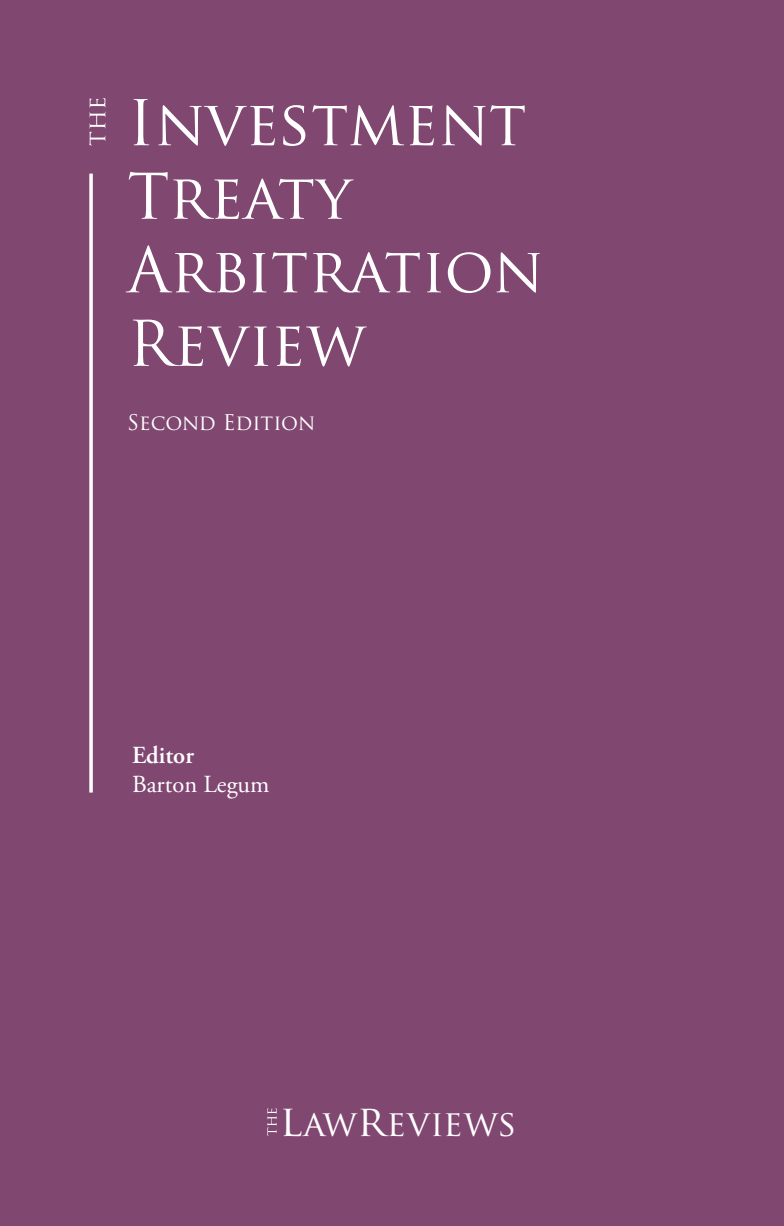
<style>
.page{position:relative;width:784px;height:1226px;background:#fff}
.page>*{position:absolute;margin:0;border:0;box-sizing:border-box;transform-origin:0 0}
.t1{font:61.25px/73.5px "Trajan Pro";color:#fff}
.t2{font:35.52px "Trajan Pro";color:#fff}
.t3{font:24.5px "Adobe Garamond Pro";color:#fff}
.t4{font:600 24.5px "Adobe Garamond Pro";color:#fff}
.t5{font:21px "Trajan Pro";letter-spacing:-.01em;color:#fff}
.s1{font-size:42.52px}
</style>
<div class="page">
<div style="left:0;top:0;width:784px;height:1225px;background:#804771"></div>
<svg style="left:89px;top:98px;width:16px;height:47px"></svg>
<svg style="left:89px;top:173px;width:4px;height:619px;background:#efe7ed"></svg>
<svg style="left:267px;top:1108px;width:10px;height:27px"></svg>
<p class="t1" style="left:127px;top:86px;width:417px">Investment<br>Treaty<br>Arbitration<br>Review</p>
<p class="t5" style="left:127px;top:409px;width:189px">Second Edition</p>
<p class="t4" style="left:132px;top:740px;width:63px">Editor</p>
<p class="t3" style="left:132px;top:769px;width:139px">Barton Legum</p>
<p class="t2" style="left:280px;top:1099px;width:238px"><span class="s1">l</span>aw<span class="s1">r</span>eviews</p>
</div>
